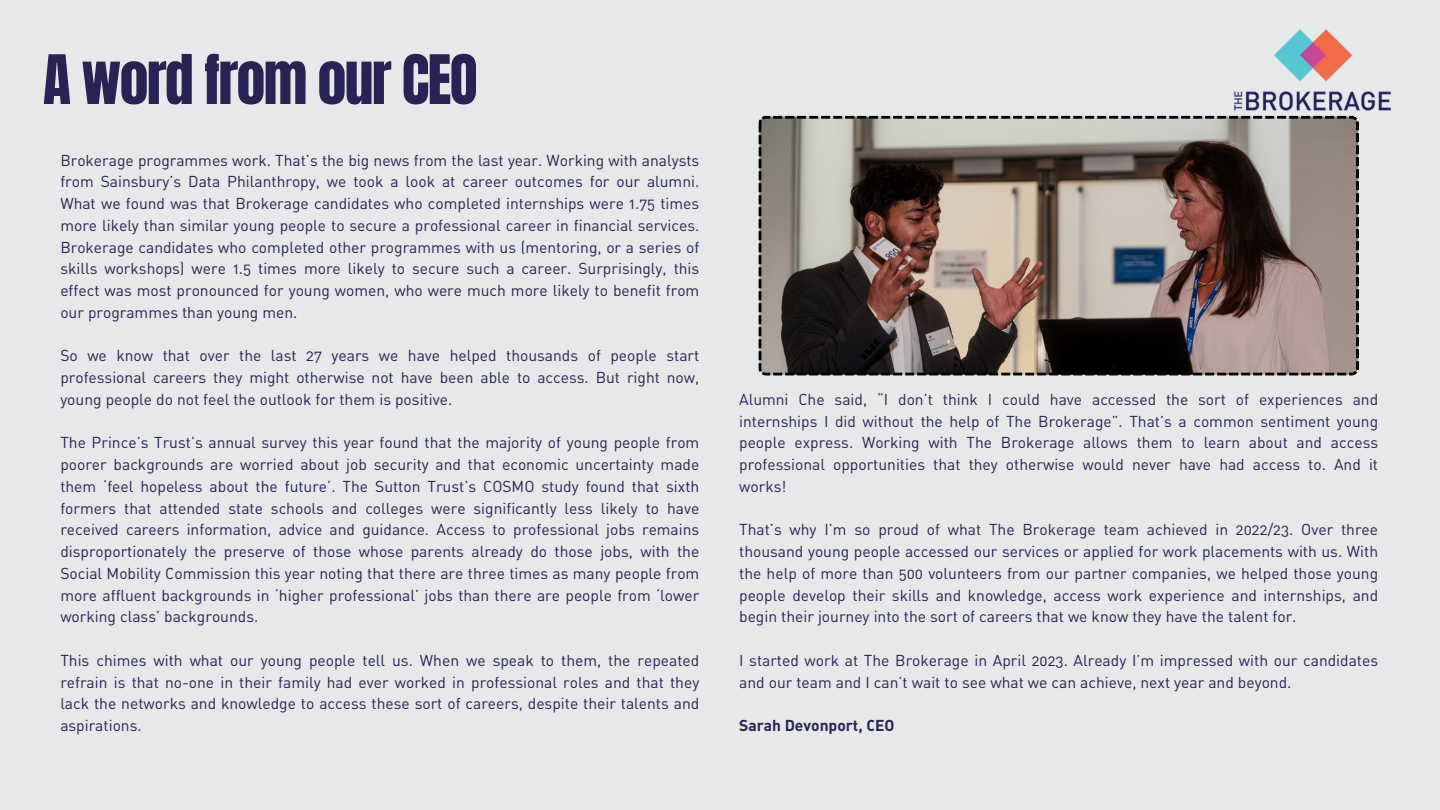
<style>
.page{position:relative;width:1440px;height:810px;background:#e6e8e9}
.page>*{position:absolute;margin:0;border:0;box-sizing:border-box;transform-origin:0 0}
.t1{font:57.9px "Anton";letter-spacing:-.03em;color:#282354}
.t2{font:15.6px/21.8px "DIN Regular Alternate";color:#282354;text-align:justify}
.t3{font:15.6px "DIN Bold Alternate";color:#282354}
</style>
<div class="page">
<img style="left:1229px;top:29px;width:162px;height:87px">
<img style="left:758px;top:116px;width:601px;height:260px">
<p class="t1" style="left:43px;top:38px;width:436px">A word from our CEO</p>
<p class="t2" style="left:60px;top:149px;width:641px">Brokerage programmes work. That’s the big news from the last year. Working with analysts from Sainsbury’s Data Philanthropy, we took a look at career outcomes for our alumni.<br>What we found was that Brokerage candidates who completed internships were 1.75 times more likely than similar young people to secure a professional career in financial services.<br>Brokerage candidates who completed other programmes with us (mentoring, or a series of skills workshops) were 1.5 times more likely to secure such a career. Surprisingly, this effect was most pronounced for young women, who were much more likely to benefit from our programmes than young men.</p>
<p class="t2" style="left:60px;top:345px;width:641px">So we know that over the last 27 years we have helped thousands of people start professional careers they might otherwise not have been able to access. But right now, young people do not feel the outlook for them is positive.</p>
<p class="t2" style="left:60px;top:432px;width:641px">The Prince’s Trust’s annual survey this year found that the majority of young people from poorer backgrounds are worried about job security and that economic uncertainty made them ‘feel hopeless about the future’. The Sutton Trust’s COSMO study found that sixth formers that attended state schools and colleges were significantly less likely to have received careers information, advice and guidance. Access to professional jobs remains disproportionately the preserve of those whose parents already do those jobs, with the Social Mobility Commission this year noting that there are three times as many people from more affluent backgrounds in ‘higher professional’ jobs than there are people from ‘lower working class’ backgrounds.</p>
<p class="t2" style="left:60px;top:649px;width:641px">This chimes with what our young people tell us. When we speak to them, the repeated refrain is that no-one in their family had ever worked in professional roles and that they lack the networks and knowledge to access these sort of careers, despite their talents and aspirations.</p>
<p class="t2" style="left:739px;top:388px;width:641px">Alumni Che said, “I don’t think I could have accessed the sort of experiences and internships I did without the help of The Brokerage”. That’s a common sentiment young people express. Working with The Brokerage allows them to learn about and access professional opportunities that they otherwise would never have had access to. And it works!</p>
<p class="t2" style="left:739px;top:519px;width:641px">That’s why I’m so proud of what The Brokerage team achieved in 2022/23. Over three thousand young people accessed our services or applied for work placements with us. With the help of more than 500 volunteers from our partner companies, we helped those young people develop their skills and knowledge, access work experience and internships, and begin their journey into the sort of careers that we know they have the talent for.</p>
<p class="t2" style="left:739px;top:649px;width:641px">I started work at The Brokerage in April 2023. Already I’m impressed with our candidates and our team and I can’t wait to see what we can achieve, next year and beyond.</p>
<p class="t3" style="left:739px;top:715px;width:157px">Sarah Devonport, CEO</p>
</div>
